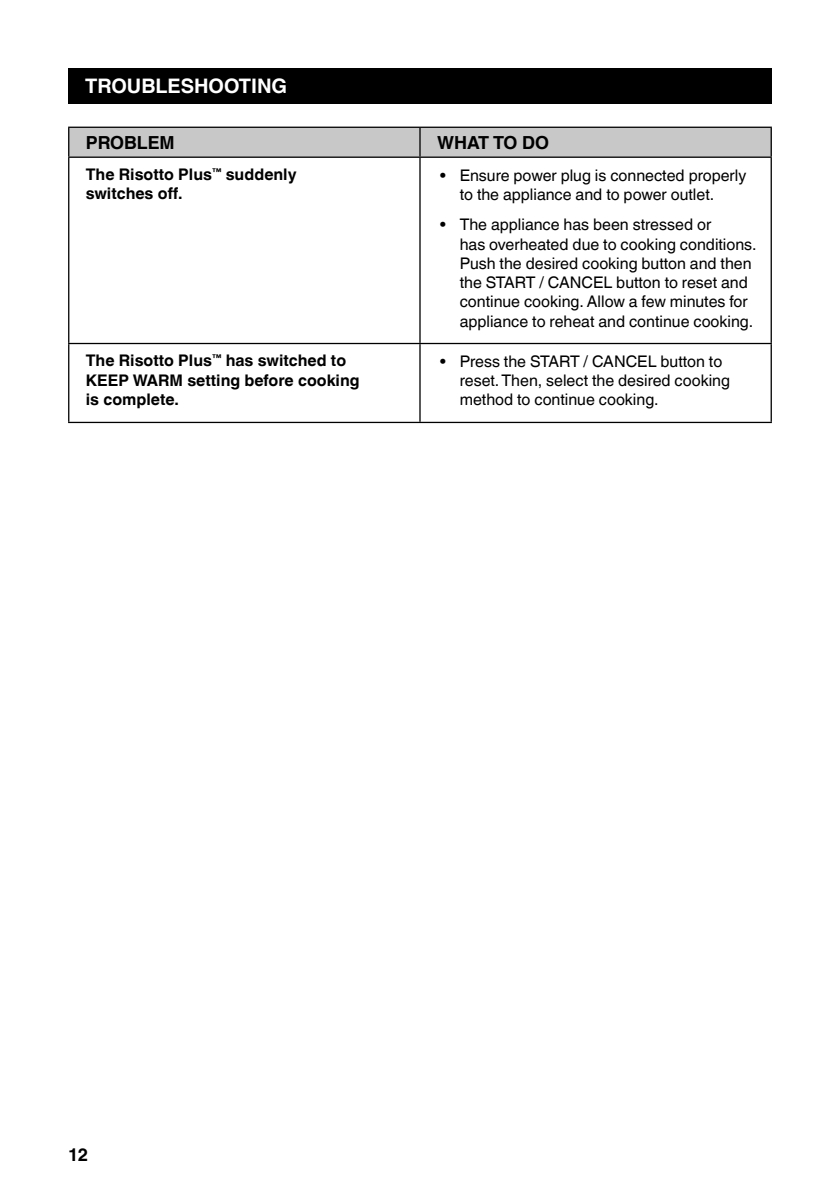
<style>
.page{position:relative;width:840px;height:1191px;background:#fff}
.page>*{position:absolute;margin:0;border:0;box-sizing:border-box;transform-origin:0 0}
.t1{font:700 20px "Helvetica World";color:#fff}
.t2{font:700 18px "Helvetica World";color:#000}
.t3{font:16px/19.2px "Helvetica World";color:#000}
.t4{font:700 16px/19.2px "Helvetica World";color:#000}
</style>
<div class="page">
<div style="left:68px;top:68px;width:703px;height:36px;background:#000"></div>
<hr style="left:419px;top:158px;width:1px;height:185px;background:#000">
<hr style="left:770px;top:158px;width:1px;height:185px;background:#000">
<hr style="left:68px;top:344px;width:1px;height:78px;background:#000">
<div style="left:68px;top:127px;width:703px;height:29px;background:#c8c8c8"></div>
<hr style="left:420px;top:156px;width:351px;height:2px;background:#000">
<hr style="left:68px;top:156px;width:352px;height:2px;background:#000">
<hr style="left:68px;top:158px;width:1px;height:185px;background:#000">
<hr style="left:68px;top:343px;width:352px;height:1px;background:#000">
<hr style="left:420px;top:343px;width:351px;height:1px;background:#000">
<hr style="left:419px;top:344px;width:1px;height:78px;background:#000">
<hr style="left:770px;top:344px;width:1px;height:78px;background:#000">
<hr style="left:68px;top:422px;width:352px;height:1px;background:#000">
<hr style="left:420px;top:422px;width:351px;height:1px;background:#000">
<p class="t1" style="left:85px;top:75px;width:203px">TROUBLESHOOTING</p>
<p class="t2" style="left:86px;top:132px;width:90px">PROBLEM</p>
<p class="t2" style="left:437px;top:132px;width:114px">WHAT TO DO</p>
<p class="t4" style="left:86px;top:165px;width:212px">The Risotto Plus<sup>™</sup> suddenly switches off.</p>
<p class="t3" style="left:459px;top:166px;width:288px;text-indent:-20px">• Ensure power plug is connected properly to the appliance and to power outlet.</p>
<p class="t3" style="left:459px;top:215px;width:298px;text-indent:-20px">• The appliance has been stressed or<br>has overheated due to cooking conditions.<br>Push the desired cooking button and then the START / CANCEL button to reset and continue cooking. Allow a few minutes for appliance to reheat and continue cooking.</p>
<p class="t4" style="left:86px;top:351px;width:275px">The Risotto Plus<sup>™</sup> has switched to<br>KEEP WARM setting before cooking is complete.</p>
<p class="t3" style="left:459px;top:352px;width:272px;text-indent:-20px">• Press the START / CANCEL button to reset. Then, select the desired cooking method to continue cooking.</p>
<p class="t2" style="left:68px;top:1143px;width:21px">12</p>
</div>
